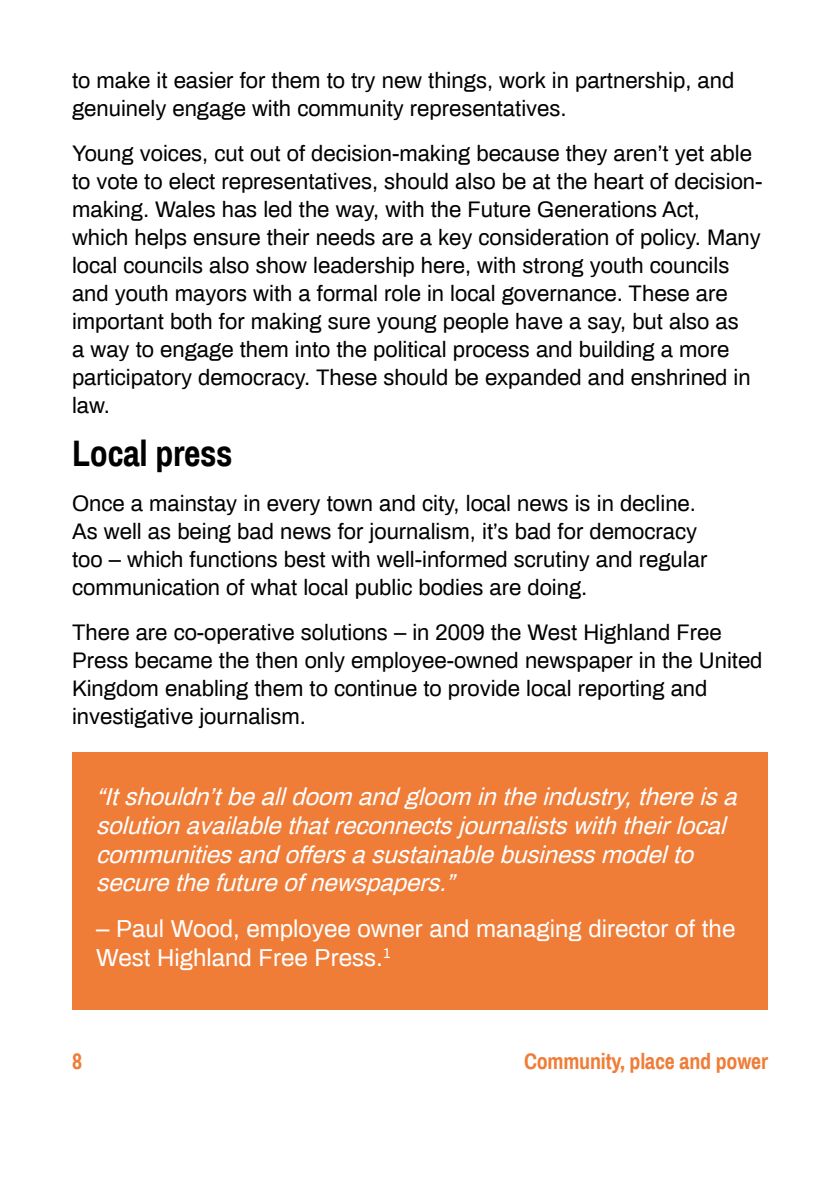
<style>
.page{position:relative;width:840px;height:1191px;background:#fff}
.page>*{position:absolute;margin:0;border:0;box-sizing:border-box;transform-origin:0 0}
.t1{font:700 36px "Archivo Narrow";letter-spacing:-.01em;color:#000}
.t2{font:italic 24px/28.8px "Archivo";color:#fff}
.t3{font:24px/28.8px "Archivo";color:#fff}
.t4{font:22px/28px "Archivo";color:#000}
.t5{font:700 22px "Archivo Narrow";letter-spacing:-.01em;color:#ef7d38}
</style>
<div class="page">
<div style="left:72px;top:752px;width:695px;height:258px;background:#ef7d38"></div>
<p class="t4" style="left:72px;top:65px;width:663px">to make it easier for them to try new things, work in partnership, and genuinely engage with community representatives.</p>
<p class="t4" style="left:72px;top:138px;width:691px">Young voices, cut out of decision-making because they aren’t yet able to vote to elect representatives, should also be at the heart of decision&shy;making. Wales has led the way, with the Future Generations Act,<br>which helps ensure their needs are a key consideration of policy. Many local councils also show leadership here, with strong youth councils and youth mayors with a formal role in local governance. These are important both for making sure young people have a say, but also as<br>a way to engage them into the political process and building a more participatory democracy. These should be expanded and enshrined in law.</p>
<h1 class="t1" style="left:72px;top:432px;width:162px">Local press</h1>
<p class="t4" style="left:72px;top:488px;width:636px">Once a mainstay in every town and city, local news is in decline.<br>As well as being bad news for journalism, it’s bad for democracy too – which functions best with well-informed scrutiny and regular communication of what local public bodies are doing.</p>
<p class="t4" style="left:72px;top:617px;width:691px">There are co-operative solutions – in 2009 the West Highland Free Press became the then only employee-owned newspaper in the United Kingdom enabling them to continue to provide local reporting and investigative journalism.</p>
<p class="t2" style="left:96px;top:781px;width:649px">“Itshouldn’tbealldoom andgloom intheindustry,thereisa solutionavailablethatreconnectsjournalistswiththeirlocal communitiesandoffersasustainablebusinessmodelto securethefutureofnewspapers.”</p>
<p class="t3" style="left:96px;top:913px;width:640px">– Paul Wood, employee owner and managing director of the<br>West Highland Free Press.<sup>1</sup></p>
<p class="t5" style="left:72px;top:1047px;width:12px">8</p>
<p class="t5" style="left:523px;top:1047px;width:245px">Community, place and power</p>
</div>
